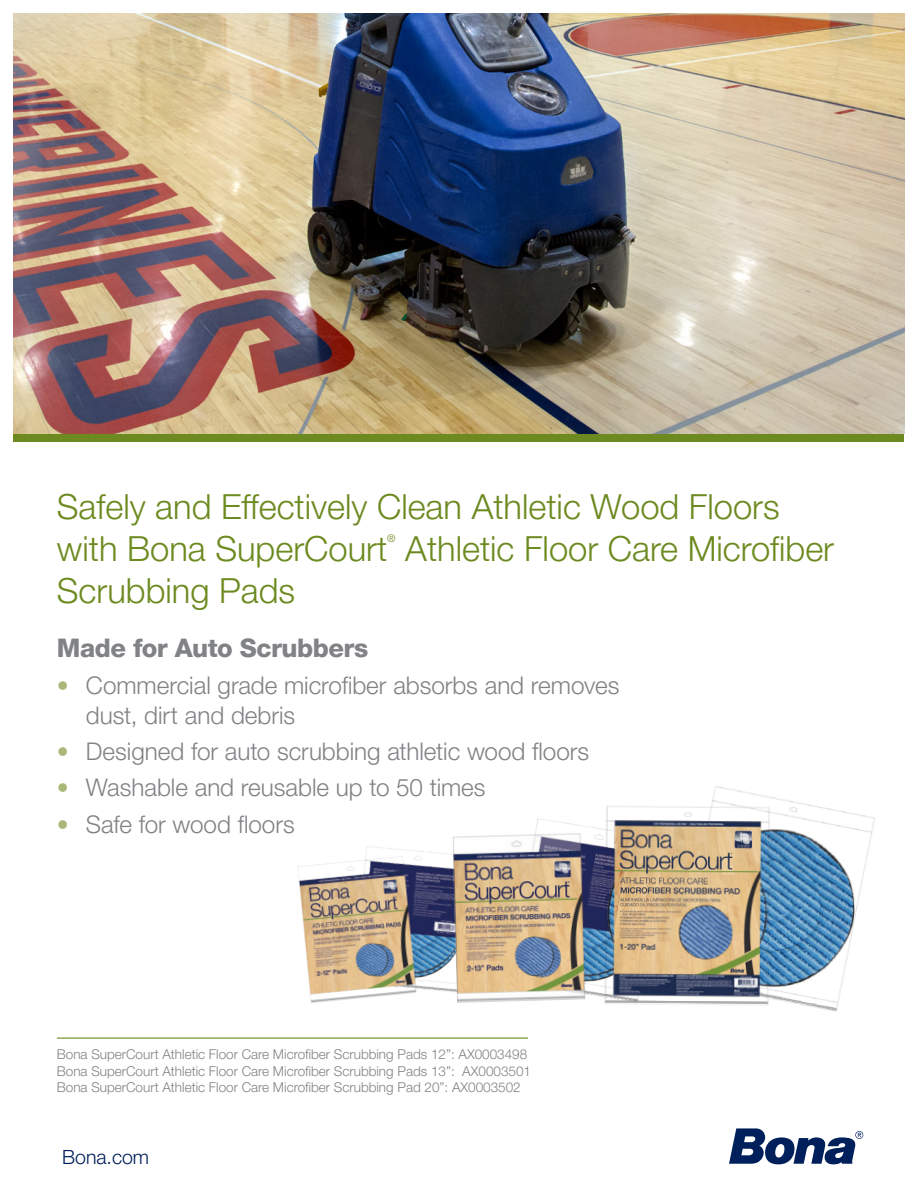
<style>
.page{position:relative;width:918px;height:1188px;background:#fff}
.page>*{position:absolute;margin:0;border:0;box-sizing:border-box;transform-origin:0 0}
.Product_name{font:300 34.5px/42px "Helvetica Neue LT Pro";color:#6c8a1f}
.Product_name-2{font:800 25.5px "Helvetica Neue LT Pro";letter-spacing:-.02em;color:#808285}
.t1{font:300 24.3px/29.1px "Helvetica Neue LT Pro";color:#808285}
.t2{font:300 19.5px "Helvetica Neue LT Pro";color:#00205b}
.Body_copy_-_8pt_blac{font:300 13.5px "Helvetica Neue LT Pro";color:#808285}
.Product_name-3{font:300 10.5px "Helvetica Neue LT Pro";color:#6c8a1f}
.s1{font-weight:800;font-size:24px;color:#a9b879}
</style>
<div class="page">
<svg style="left:729px;top:1128px;width:134px;height:36px"></svg>
<img style="left:298px;top:846px;width:133px;height:157px">
<img style="left:431px;top:818px;width:147px;height:185px">
<img style="left:578px;top:786px;width:297px;height:226px">
<div style="left:14px;top:433px;width:890px;height:9px;background:#6c8a1f"></div>
<img style="left:14px;top:14px;width:890px;height:419px">
<hr style="left:57px;top:1038px;width:471px;height:1px;background:#6c8a1f">
<p class="Product_name" style="left:57px;top:485px;width:724px">Safely and Effectively Clean Athletic Wood Floors with Bona SuperCourt</p>
<p class="Product_name-3" style="left:387px;top:531px;width:10px">®</p>
<p class="Product_name" style="left:405px;top:527px;width:430px">Athletic Floor Care Microfiber</p>
<p class="Product_name" style="left:57px;top:569px;width:240px">Scrubbing Pads</p>
<p class="Product_name-2" style="left:57px;top:633px;width:313px">Made for Auto Scrubbers</p>
<p class="t1" style="left:86px;top:671px;width:535px;text-indent:-29px"><span class="s1">•</span> Commercial grade microfiber absorbs and removes dust, dirt and debris</p>
<p class="t1" style="left:57px;top:736px;width:534px"><span class="s1">•</span> Designed for auto scrubbing athletic wood floors</p>
<p class="t1" style="left:57px;top:773px;width:430px"><span class="s1">•</span> Washable and reusable up to 50 times</p>
<p class="t1" style="left:57px;top:809px;width:239px"><span class="s1">•</span> Safe for wood floors</p>
<p class="Body_copy_-_8pt_blac" style="left:57px;top:1046px;width:472px">Bona SuperCourt Athletic Floor Care Microfiber Scrubbing Pads 12”: AX0003498</p>
<p class="Body_copy_-_8pt_blac" style="left:57px;top:1063px;width:476px">Bona SuperCourt Athletic Floor Care Microfiber Scrubbing Pads 13”: AX0003501</p>
<p class="Body_copy_-_8pt_blac" style="left:57px;top:1079px;width:465px">Bona SuperCourt Athletic Floor Care Microfiber Scrubbing Pad 20”: AX0003502</p>
<h3 class="t2" style="left:62px;top:1146px;width:89px">Bona.com</h3>
</div>
